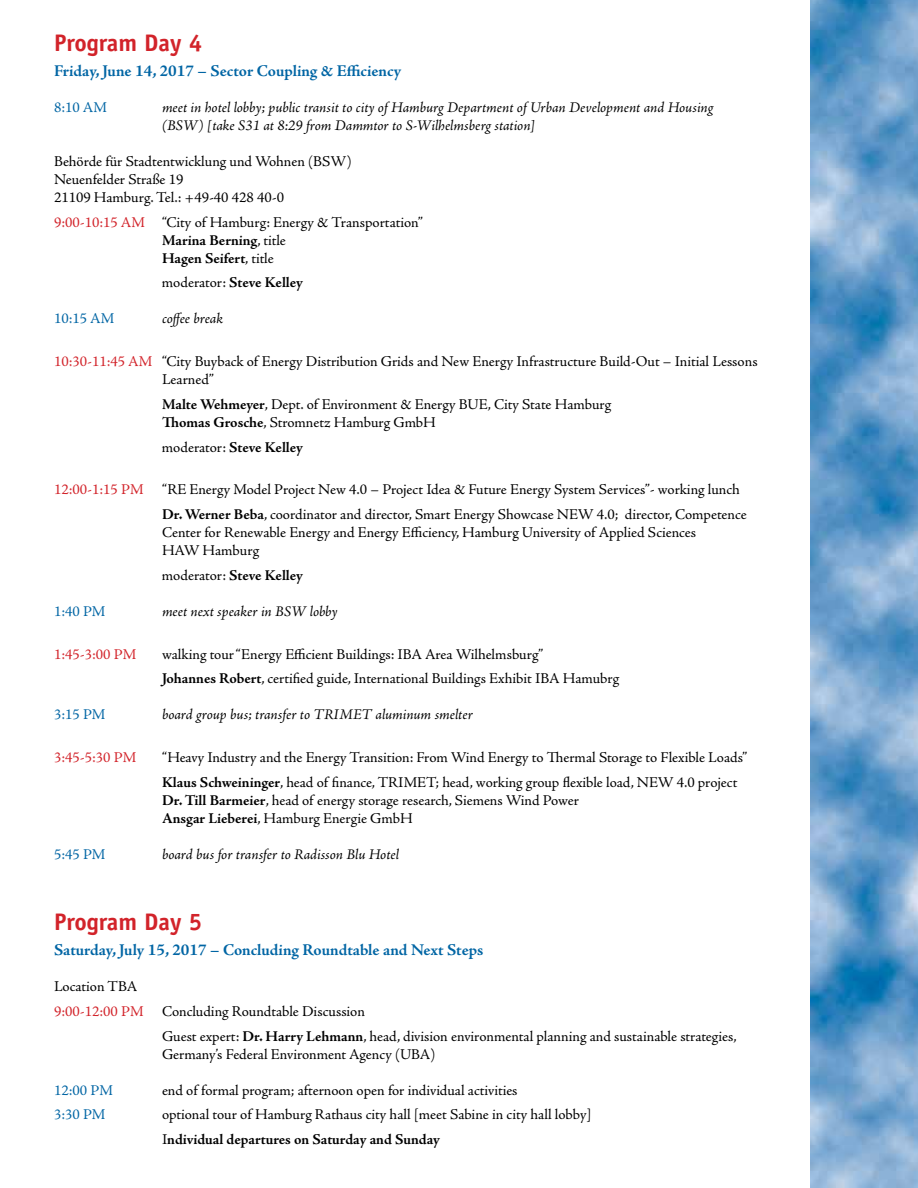
<style>
.page{position:relative;width:918px;height:1188px;background:#fff}
.page>*{position:absolute;margin:0;border:0;box-sizing:border-box;transform-origin:0 0}
.t1{font:700 24px "Officina Sans Std";color:#d2232a}
.t2{font:700 16.5px "Adobe Jenson Pro";letter-spacing:-.005em;color:#0065a4}
.t3{font:15px/18px "Adobe Jenson Pro";letter-spacing:-.005em;color:#000}
.t4{font:italic 15px/18px "Adobe Jenson Pro";letter-spacing:-.005em;color:#000}
.t5{font:700 15px "Adobe Jenson Pro";letter-spacing:-.005em;color:#000}
.t6{font:15px "Adobe Jenson Pro";color:#0065a4}
.t7{font:15px "Adobe Jenson Pro";color:#d2232a}
.s1{color:#d2232a}
.s2{font-weight:700}
.s3{font-weight:400}
</style>
<div class="page">
<img style="left:810px;top:0;width:108px;height:1188px">
<h1 class="t1" style="left:54px;top:28px;width:150px">Program Day 4</h1>
<p class="t2" style="left:54px;top:61px;width:349px">Friday, June 14, 2017 – Sector Coupling &amp; Efficiency</p>
<p class="t6" style="left:54px;top:99px;width:54px">8:10 AM</p>
<p class="t4" style="left:162px;top:99px;width:553px">meet in hotel lobby; public transit to city of Hamburg Department of Urban Development and Housing (BSW) [take S31 at 8:29 from Dammtor to S-Wilhelmsberg station]</p>
<p class="t3" style="left:54px;top:152px;width:299px">Behörde für Stadtentwicklung und Wohnen (BSW)<br>Neuenfelder Straße 19<br>21109 Hamburg. Tel.: +49-40 428 40-0</p>
<p class="t3" style="left:162px;top:213px;width:262px;text-indent:-108px"><span class="s1">9:00-10:15 AM</span> “City of Hamburg: Energy &amp; Transportation”<br><span class="s2">Marina Berning</span>, title<br><span class="s2">Hagen Seifert</span>, title</p>
<p class="t5" style="left:162px;top:274px;width:143px"><span class="s3">moderator:</span> Steve Kelley</p>
<p class="t6" style="left:54px;top:310px;width:62px">10:15 AM</p>
<p class="t4" style="left:162px;top:311px;width:63px">coffee break</p>
<p class="t3" style="left:162px;top:353px;width:597px;text-indent:-108px"><span class="s1">10:30-11:45 AM</span> “City Buyback of Energy Distribution Grids and New Energy Infrastructure Build-Out – Initial Lessons<br>Learned”</p>
<p class="t3" style="left:162px;top:395px;width:451px"><span class="s2">Malte Wehmeyer</span>, Dept. of Environment &amp; Energy BUE, City State Hamburg<br><span class="s2">Thomas Grosche</span>, Stromnetz Hamburg GmbH</p>
<p class="t5" style="left:162px;top:438px;width:143px"><span class="s3">moderator:</span> Steve Kelley</p>
<p class="t3" style="left:162px;top:478px;width:586px;line-height:24.8px;text-indent:-108px"><span class="s1">12:00-1:15 PM</span> “RE Energy Model Project New 4.0 – Project Idea &amp; Future Energy System Services”- working lunch<br><span class="s2">Dr. Werner Beba</span>, coordinator and director, Smart Energy Showcase NEW 4.0; director, Competence</p>
<p class="t3" style="left:162px;top:524px;width:536px">Center for Renewable Energy and Energy Efficiency, Hamburg University of Applied Sciences<br>HAW Hamburg</p>
<p class="t5" style="left:162px;top:567px;width:143px"><span class="s3">moderator:</span> Steve Kelley</p>
<p class="t6" style="left:54px;top:603px;width:53px">1:40 PM</p>
<p class="t4" style="left:162px;top:603px;width:177px">meet next speaker in BSW lobby</p>
<p class="t7" style="left:54px;top:645px;width:84px">1:45-3:00 PM</p>
<p class="t3" style="left:162px;top:642px;width:459px;line-height:24.8px">walking tour “Energy Efficient Buildings: IBA Area Wilhelmsburg”<br><span class="s2">Johannes Robert</span>, certified guide, International Buildings Exhibit IBA Hamubrg</p>
<p class="t6" style="left:54px;top:706px;width:53px">3:15 PM</p>
<p class="t4" style="left:162px;top:707px;width:312px">board group bus; transfer to TRIMET aluminum smelter</p>
<p class="t7" style="left:54px;top:749px;width:84px">3:45-5:30 PM</p>
<p class="t3" style="left:162px;top:745px;width:587px;line-height:24.8px">“Heavy Industry and the Energy Transition: From Wind Energy to Thermal Storage to Flexible Loads”<br><span class="s2">Klaus Schweininger</span>, head of finance, TRIMET; head, working group flexible load, NEW 4.0 project</p>
<p class="t3" style="left:162px;top:791px;width:419px"><span class="s2">Dr. Till Barmeier</span>, head of energy storage research, Siemens Wind Power<br><span class="s2">Ansgar Lieberei</span>, Hamburg Energie GmbH</p>
<p class="t6" style="left:54px;top:846px;width:53px">5:45 PM</p>
<p class="t4" style="left:162px;top:846px;width:238px">board bus for transfer to Radisson Blu Hotel</p>
<h1 class="t1" style="left:54px;top:907px;width:150px">Program Day 5</h1>
<p class="t2" style="left:54px;top:941px;width:431px">Saturday, July 15, 2017 – Concluding Roundtable and Next Steps</p>
<p class="t3" style="left:54px;top:978px;width:85px">Location TBA</p>
<p class="t3" style="left:54px;top:1003px;width:312px"><span class="s1">9:00-12:00 PM</span> Concluding Roundtable Discussion</p>
<p class="t3" style="left:162px;top:1027px;width:576px">Guest expert: <span class="s2">Dr. Harry Lehmann</span>, head, division environmental planning and sustainable strategies,</p>
<p class="t3" style="left:162px;top:1045px;width:275px">Germany’s Federal Environment Agency (UBA)</p>
<p class="t6" style="left:54px;top:1081px;width:60px">12:00 PM</p>
<p class="t3" style="left:162px;top:1081px;width:357px">end of formal program; afternoon open for individual activities</p>
<p class="t6" style="left:54px;top:1106px;width:53px">3:30 PM</p>
<p class="t3" style="left:162px;top:1103px;width:431px;line-height:24.8px">optional tour of Hamburg Rathaus city hall [meet Sabine in city hall lobby]<br>I<span class="s2">ndividual departures on Saturday and Sunday</span></p>
</div>
